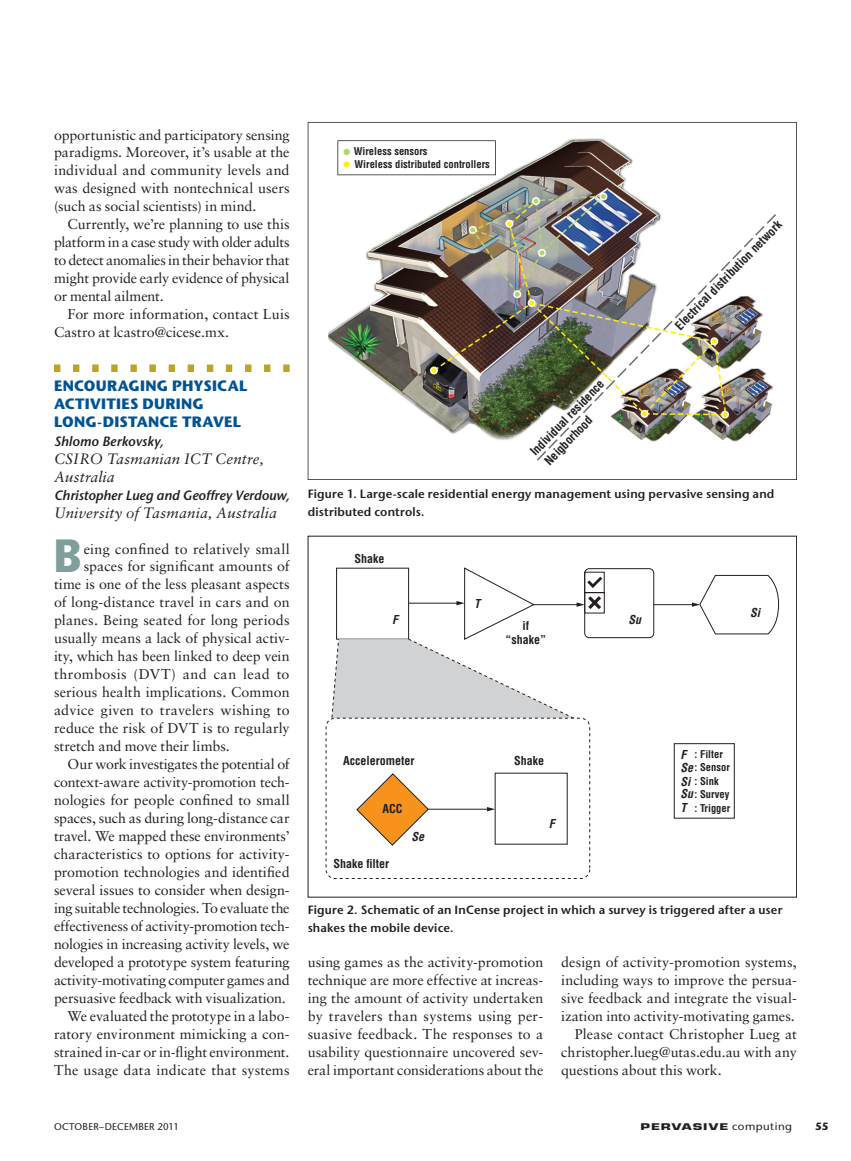
<style>
.page{position:relative;width:851px;height:1161px;background:#fff}
.page>*{position:absolute;margin:0;border:0;box-sizing:border-box;transform-origin:0 0}
.t1{font:condensed 45.75px "Franklin Gothic Std";color:#809e9c}
.t2{font:italic 15px/18px "Sabon LT Std";letter-spacing:.015em;color:#231f20}
.t3{font:700 15px "Stone Sans Std";letter-spacing:.015em;color:#005495}
.t4{font:14.25px/18px "Sabon LT Std";color:#231f20;text-align:justify}
.t5{font:14.25px "Sabon LT Std";letter-spacing:-.02em;color:#231f20}
.t6{font:14.25px "Sabon LT Std";letter-spacing:.02em;color:#231f20}
.t7{font:14.25px "Sabon LT Std";letter-spacing:.03em;color:#231f20}
.t8{font:italic 600 13.5px "Stone Sans Std";color:#231f20}
.t9{font:600 12px/18px "Stone Sans Std";letter-spacing:.015em;color:#231f20}
.t10{font:700 condensed 12px/16.8px "Helvetica LT Std";color:#231f20}
.t11{font:italic 700 condensed 12px "Helvetica LT Std";color:#231f20}
.t12{font:700 condensed 10.5px "Helvetica LT Std";color:#231f20}
.t13{font:700 10.5px "Stone Sans Std";color:#231f20}
.t14{font:500 9.75px "Stone Sans Std";letter-spacing:.01em;color:#231f20}
.t15{font:700 9px "Eurostile LT Std";letter-spacing:.07em;color:#231f20;scale:1.5 1}
.s1{font-style:italic;font-size:12px}
.s2{font-family:"Stone Sans Std";font-weight:500;font-size:10.5px}
</style>
<div class="page">
<svg style="left:54px;top:364px;width:236px;height:8px"></svg>
<img style="left:308px;top:122px;width:488px;height:358px">
<img style="left:537px;top:214px;width:239px;height:247px">
<div style="left:326px;top:718px;width:264px;height:161px;border:1px dashed #231f20;border-radius:9px"></div>
<svg style="left:331px;top:567px;width:448px;height:155px"></svg>
<div style="left:673px;top:743px;width:61px;height:76px;border:1px solid #231f20"></div>
<svg style="left:356px;top:773px;width:73px;height:73px"></svg>
<hr style="left:428px;top:809px;width:60px;height:1px;background:#231f20">
<svg style="left:487px;top:807px;width:8px;height:4px"></svg>
<p class="t4" style="left:54px;top:125px;width:237px">opportunistic and participatory sensing paradigms. Moreover, it’s usable at the individual and community levels and was designed with nontechnical users (such as social scientists) in mind.</p>
<p class="t4" style="left:54px;top:215px;width:237px;text-indent:13px">Currently, we’re planning to use this platform in a case study with older adults to detect anomalies in their behavior that might provide early evidence of physical or mental ailment.</p>
<p class="t4" style="left:54px;top:305px;width:237px;text-indent:13px">For more information, contact Luis<br>Castro at lcastro@cicese.mx.</p>
<p class="t3" style="left:54px;top:377px;width:78px">ENCOURAGING</p>
<p class="t3" style="left:172px;top:377px;width:35px">PHYSIC</p>
<p class="t3" style="left:228px;top:377px;width:21px">AL</p>
<p class="t3" style="left:54px;top:395px;width:65px">AC TIVITIES</p>
<p class="t3" style="left:143px;top:395px;width:36px">DURING</p>
<p class="t3" style="left:54px;top:413px;width:54px">LONG-DIS</p>
<p class="t3" style="left:128px;top:413px;width:31px">TANCE</p>
<p class="t3" style="left:182px;top:413px;width:61px">TRAVEL</p>
<p class="t8" style="left:54px;top:433px;width:111px">Shlomo Berkovsky,</p>
<p class="t2" style="left:54px;top:449px;width:211px">CSIRO Tasmanian ICT Centre,<br>Australia</p>
<p class="t8" style="left:54px;top:487px;width:237px">Christopher Lueg and Geoffrey Verdouw,</p>
<p class="t2" style="left:54px;top:503px;width:224px">University of Tasmania, Australia</p>
<h1 class="t1" style="left:54px;top:527px;width:28px">B</h1>
<p class="t4" style="left:84px;top:539px;width:207px">eing confined to relatively small</p>
<p class="t4" style="left:84px;top:557px;width:207px">spaces for significant amounts of</p>
<p class="t4" style="left:54px;top:575px;width:237px">time is one of the less pleasant aspects</p>
<p class="t4" style="left:54px;top:593px;width:237px">of long-distance travel in cars and on</p>
<p class="t4" style="left:54px;top:611px;width:237px">planes. Being seated for long periods</p>
<p class="t4" style="left:54px;top:629px;width:237px">usually means a lack of physical activ-</p>
<p class="t4" style="left:54px;top:647px;width:237px">ity, which has been linked to deep vein</p>
<p class="t7" style="left:54px;top:666px;width:237px">thrombosis (DVT) and can lead to</p>
<p class="t4" style="left:54px;top:683px;width:237px">serious health implications. Common</p>
<p class="t6" style="left:54px;top:702px;width:237px">advice given to travelers wishing to</p>
<p class="t4" style="left:54px;top:719px;width:237px">reduce the risk of DVT is to regularly</p>
<p class="t4" style="left:54px;top:737px;width:177px">stretch and move their limbs.</p>
<p class="t4" style="left:67px;top:755px;width:224px">Our work investigates the potential of</p>
<p class="t4" style="left:54px;top:773px;width:237px">context-aware activity-promotion tech-</p>
<p class="t4" style="left:54px;top:791px;width:237px">nologies for people confined to small</p>
<p class="t4" style="left:54px;top:809px;width:237px">spaces, such as during long-distance car</p>
<p class="t4" style="left:54px;top:827px;width:237px">travel. We mapped these environments’</p>
<p class="t4" style="left:54px;top:845px;width:237px">characteristics to options for activity-</p>
<p class="t4" style="left:54px;top:863px;width:237px">promotion technologies and identified</p>
<p class="t4" style="left:54px;top:881px;width:237px">several issues to consider when design-</p>
<p class="t5" style="left:54px;top:900px;width:237px">ing suitable technologies. To evaluate the</p>
<p class="t4" style="left:54px;top:917px;width:237px">effectiveness of activity-promotion tech-</p>
<p class="t4" style="left:54px;top:935px;width:237px">nologies in increasing activity levels, we</p>
<p class="t4" style="left:54px;top:953px;width:237px">developed a prototype system featuring</p>
<p class="t5" style="left:54px;top:972px;width:237px">activity-motivating computer games and</p>
<p class="t4" style="left:54px;top:989px;width:233px">persuasive feedback with visualization.</p>
<p class="t4" style="left:67px;top:1007px;width:224px">We evaluated the prototype in a labo-</p>
<p class="t4" style="left:54px;top:1025px;width:237px">ratory environment mimicking a con-</p>
<p class="t4" style="left:54px;top:1043px;width:237px">strained in-car or in-flight environment.</p>
<p class="t4" style="left:54px;top:1061px;width:237px">The usage data indicate that systems</p>
<p class="t12" style="left:354px;top:145px;width:75px">Wireless sensors</p>
<p class="t12" style="left:354px;top:158px;width:137px">Wireless distributed controllers</p>
<p class="t10" style="left:526px;top:448px;width:101px;rotate:-46deg">Individual residence<br>Neigborhood</p>
<p class="t10" style="left:671px;top:322px;width:148px;rotate:-46deg">Electrical distribution network</p>
<p class="t9" style="left:308px;top:485px;width:468px">Figure 1. Large-scale residential energy management using pervasive sensing and distributed controls.</p>
<p class="t10" style="left:354px;top:550px;width:31px">Shake</p>
<p class="t11" style="left:392px;top:612px;width:7px">F</p>
<p class="t10" style="left:343px;top:752px;width:73px">Accelerometer</p>
<p class="t10" style="left:382px;top:800px;width:22px">ACC</p>
<p class="t10" style="left:333px;top:855px;width:57px">Shake filter</p>
<p class="t11" style="left:411px;top:829px;width:14px">Se</p>
<p class="t11" style="left:474px;top:596px;width:7px">T</p>
<p class="t10" style="left:505px;top:618px;width:42px;line-height:14.4px;text-align:center">if “shake”</p>
<p class="t10" style="left:514px;top:752px;width:31px">Shake</p>
<p class="t11" style="left:548px;top:816px;width:7px">F</p>
<p class="t11" style="left:628px;top:612px;width:14px">Su</p>
<p class="t11" style="left:750px;top:605px;width:12px">Si</p>
<p class="t12" style="left:680px;top:748px;width:44px"><span class="s1">F</span> : Filter</p>
<p class="t12" style="left:680px;top:761px;width:51px"><span class="s1">Se</span> : Sensor</p>
<p class="t12" style="left:680px;top:775px;width:40px"><span class="s1">Si</span> : Sink</p>
<p class="t12" style="left:680px;top:788px;width:50px"><span class="s1">Su</span>: Survey</p>
<p class="t12" style="left:680px;top:801px;width:51px"><span class="s1">T</span> : Trigger</p>
<p class="t9" style="left:308px;top:901px;width:476px">Figure 2. Schematic of an InCense project in which a survey is triggered after a user shakes the mobile device.</p>
<p class="t4" style="left:307px;top:953px;width:237px">using games as the activity-promotion technique are more effective at increas&shy;ing the amount of activity undertaken by travelers than systems using per&shy;suasive feedback. The responses to a usability questionnaire uncovered sev&shy;eral important considerations about the</p>
<p class="t4" style="left:561px;top:953px;width:237px">design of activity-promotion systems,</p>
<p class="t4" style="left:561px;top:971px;width:237px">including ways to improve the persua-</p>
<p class="t4" style="left:561px;top:989px;width:237px">sive feedback and integrate the visual-</p>
<p class="t4" style="left:561px;top:1007px;width:235px">ization into activity-motivating games.</p>
<p class="t4" style="left:574px;top:1025px;width:223px">Please contact Christopher Lueg at</p>
<p class="t4" style="left:561px;top:1043px;width:237px">christopher.lueg@utas.edu.au with any</p>
<p class="t4" style="left:561px;top:1061px;width:162px">questions about this work.</p>
<p class="t14" style="left:54px;top:1120px;width:55px">OCTOBER–DECE</p>
<p class="t14" style="left:129px;top:1120px;width:51px">MBER 2011</p>
<p class="t15" style="left:640px;top:1121px;width:102px">PERVASIVE <span class="s2">COMPUTING</span></p>
<p class="t13" style="left:815px;top:1120px;width:15px">55</p>
</div>
